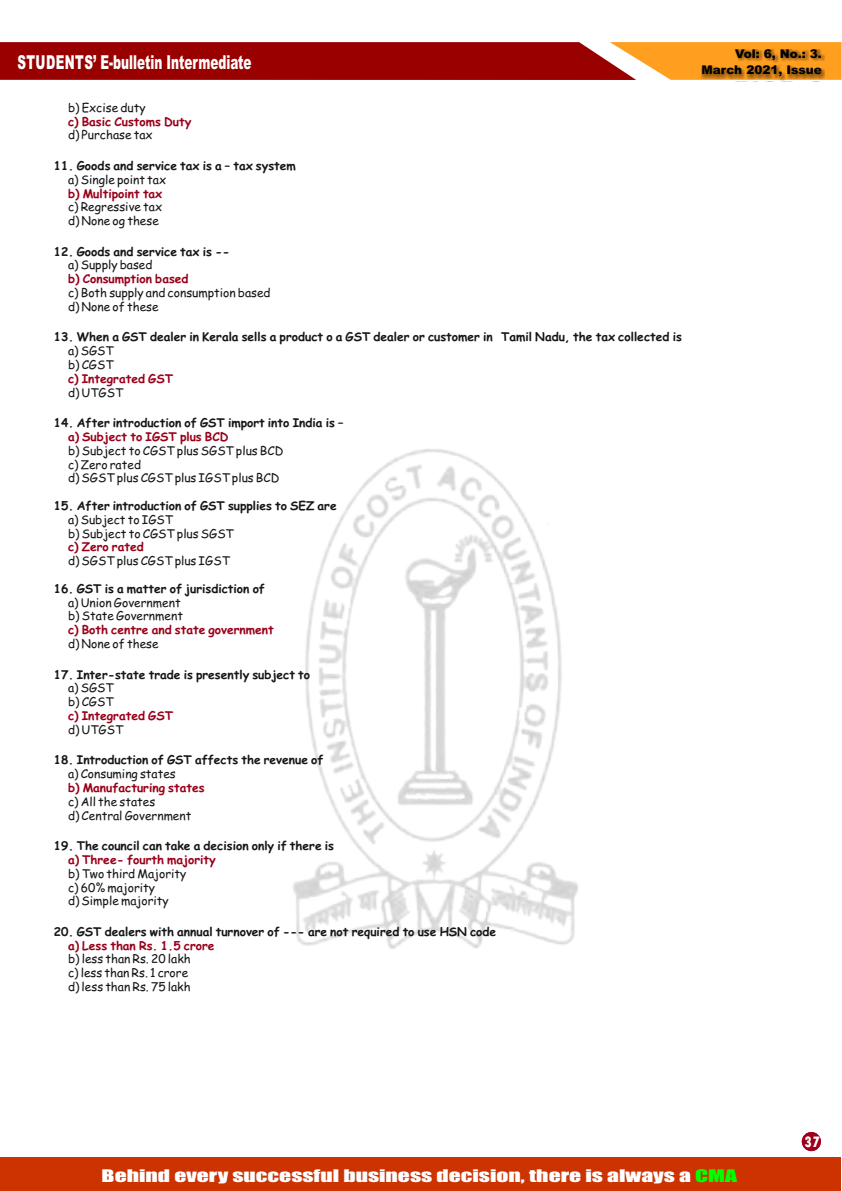
<style>
.page{position:relative;width:842px;height:1191px;background:#fff}
.page>*{position:absolute;margin:0;border:0;box-sizing:border-box;transform-origin:0 0}
.t1{font:900 19.2px "Arial";color:#fff;scale:.63 1}
.t2{font:16px "Impact";color:#fff;scale:1.48 1}
.t3{font:800 condensed 16px "Tw Cen";color:#fff}
.t4{font:12px/13.8px "Comic Sans MS";color:#151616}
.t5{font:700 12px "Comic Sans MS";color:#151616}
.t6{font:700 12px "Comic Sans MS";color:#99001a}
.t7{font:900 12px/16.9px "Arial";color:#000;text-align:right}
.s1{color:#0f0}
</style>
<div class="page">
<svg style="left:0;top:42px;width:841px;height:38px;background:#ab2110"></svg>
<div style="left:0;top:1157px;width:841px;height:34px;background:#c30"></div>
<div style="left:802px;top:1132px;width:19px;height:19px;background:#99001a;border-radius:50%"></div>
<img style="left:293px;top:449px;width:285px;height:500px">
<div style="left:701px;top:49px;width:123px;height:32px;background:#000;opacity:.49"></div>
<h1 class="t1" style="left:17px;top:56px;width:373px">STUDENTS’ E-bulletin Intermediate</h1>
<p class="t4" style="left:68px;top:102px;width:79px">b) Excise duty</p>
<p class="t6" style="left:68px;top:116px;width:125px">c) Basic Customs Duty</p>
<p class="t4" style="left:68px;top:129px;width:86px">d) Purchase tax</p>
<p class="t5" style="left:54px;top:160px;width:243px">11. Goods and service tax is a – tax system</p>
<p class="t4" style="left:68px;top:174px;width:100px">a) Single point tax</p>
<p class="t6" style="left:68px;top:188px;width:96px">b) Multipoint tax</p>
<p class="t4" style="left:68px;top:201px;width:96px">c) Regressive tax d) None og these</p>
<p class="t5" style="left:54px;top:246px;width:177px">12. Goods and service tax is --</p>
<p class="t4" style="left:68px;top:259px;width:86px">a) Supply based</p>
<p class="t6" style="left:68px;top:274px;width:122px">b) Consumption based</p>
<p class="t4" style="left:68px;top:287px;width:204px">c) Both supply and consumption based d) None of these</p>
<p class="t5" style="left:54px;top:332px;width:629px">13. When a GST dealer in Kerala sells a product o a GST dealer or customer in Tamil Nadu, the tax collected is</p>
<p class="t4" style="left:68px;top:345px;width:47px">a) SGST b) CGST</p>
<p class="t6" style="left:68px;top:373px;width:107px">c) Integrated GST</p>
<p class="t4" style="left:68px;top:386px;width:57px">d) UTGST</p>
<p class="t5" style="left:54px;top:417px;width:291px">14. After introduction of GST import into India is –</p>
<p class="t6" style="left:68px;top:431px;width:162px">a) Subject to IGST plus BCD</p>
<p class="t4" style="left:68px;top:445px;width:217px">b) Subject to CGST plus SGST plus BCD c) Zero rated<br>d) SGST plus CGST plus IGST plus BCD</p>
<p class="t5" style="left:54px;top:500px;width:284px">15. After introduction of GST supplies to SEZ are</p>
<p class="t4" style="left:68px;top:514px;width:167px">a) Subject to IGST<br>b) Subject to CGST plus SGST</p>
<p class="t6" style="left:68px;top:542px;width:77px">c) Zero rated</p>
<p class="t4" style="left:68px;top:555px;width:163px">d) SGST plus CGST plus IGST</p>
<p class="t5" style="left:54px;top:583px;width:213px">16. GST is a matter of jurisdiction of</p>
<p class="t4" style="left:68px;top:596px;width:116px">a) Union Government b) State Government</p>
<p class="t6" style="left:68px;top:624px;width:207px">c) Both centre and state government</p>
<p class="t4" style="left:68px;top:638px;width:92px">d) None of these</p>
<p class="t5" style="left:54px;top:669px;width:258px">17. Inter-state trade is presently subject to</p>
<p class="t4" style="left:68px;top:682px;width:47px">a) SGST b) CGST</p>
<p class="t6" style="left:68px;top:710px;width:107px">c) Integrated GST</p>
<p class="t4" style="left:68px;top:723px;width:57px">d) UTGST</p>
<p class="t5" style="left:54px;top:754px;width:271px">18. Introduction of GST affects the revenue of</p>
<p class="t4" style="left:68px;top:768px;width:109px">a) Consuming states</p>
<p class="t6" style="left:68px;top:782px;width:138px">b) Manufacturing states</p>
<p class="t4" style="left:68px;top:795px;width:125px">c) All the states<br>d) Central Government</p>
<p class="t5" style="left:54px;top:840px;width:282px">19. The council can take a decision only if there is</p>
<p class="t6" style="left:68px;top:854px;width:149px">a) Three- fourth majority</p>
<p class="t4" style="left:68px;top:867px;width:120px">b) Two third Majority c) 60% majority<br>d) Simple majority</p>
<p class="t5" style="left:54px;top:926px;width:444px">20. GST dealers with annual turnover of --- are not required to use HSN code</p>
<p class="t6" style="left:68px;top:940px;width:148px">a) Less than Rs. 1.5 crore</p>
<p class="t4" style="left:68px;top:953px;width:124px">b) less than Rs. 20 lakh c) less than Rs. 1 crore d) less than Rs. 75 lakh</p>
<p class="t7" style="left:702px;top:46px;width:122px">Vol: 6, No.: 3.<br>March 2021, Issue</p>
<h2 class="t3" style="left:802px;top:1132px;width:19px">33i 373</h2>
<h2 class="t2" style="left:102px;top:1169px;width:431px">Behind every successful business decision, there is always a <span class="s1">CMA</span></h2>
</div>
